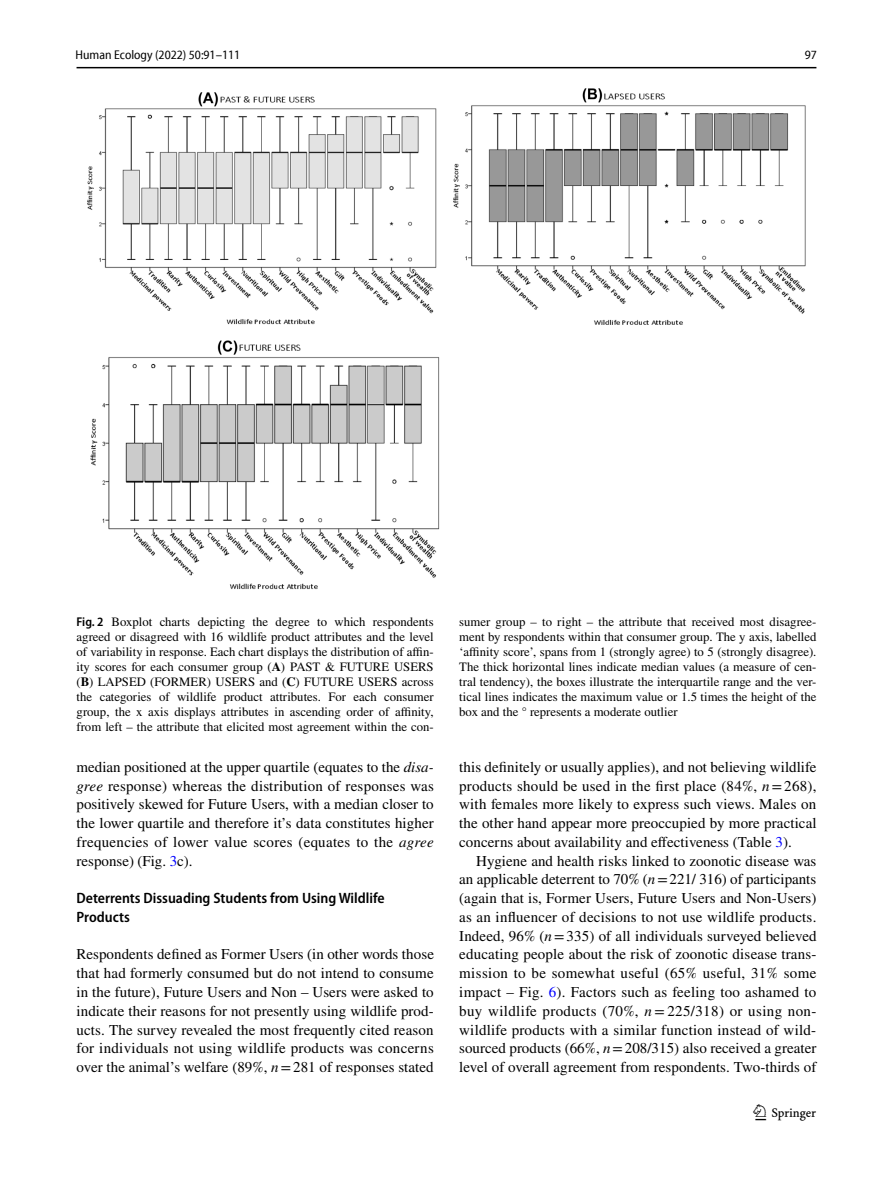
<style>
.page{position:relative;width:893px;height:1187px;background:#fff}
.page>*{position:absolute;margin:0;border:0;box-sizing:border-box;transform-origin:0 0}
.t1{font:22.5px "Springnew Regular 3";color:#000}
.t2{font:15px/18.8px "STIX";letter-spacing:.005em;color:#000;text-align:justify}
.t3{font:600 semi-condensed 15px/18.8px "Myriad Pro";color:#000}
.t4{font:12.75px/15px "STIX";color:#000;text-align:justify}
.t5{font:semi-condensed 12.75px "Myriad Pro Unic";color:#000}
.s1{font-family:"Myriad Pro";font-weight:600;font-stretch:semi-condensed}
.s2{font-weight:700}
.s3{font-style:italic}
.s4{color:#00f}
</style>
<div class="page">
<hr style="left:77px;top:67px;width:739px;height:1px;background:#000">
<img style="left:87px;top:88px;width:719px;height:502px">
<p class="t5" style="left:76px;top:50px;width:166px">Human Ecology (2022) 50:91–111</p>
<p class="t5" style="left:805px;top:50px;width:14px">97</p>
<p class="t4" style="left:77px;top:614px;width:359px"><span class="s1">Fig. 2</span> Boxplot charts depicting the degree to which respondents agreed or disagreed with 16 wildlife product attributes and the level of variability in response. Each chart displays the distribution of affin&shy;ity scores for each consumer group (<span class="s2">A</span>) PAST &amp; FUTURE USERS (<span class="s2">B</span>) LAPSED (FORMER) USERS and (<span class="s2">C</span>) FUTURE USERS across the categories of wildlife product attributes. For each consumer group, the x axis displays attributes in ascending order of affinity, from left – the attribute that elicited most agreement within the con-</p>
<p class="t4" style="left:459px;top:614px;width:359px">sumer group – to right – the attribute that received most disagree&shy;ment by respondents within that consumer group. The y axis, labelled ‘affinity score’, spans from 1 (strongly agree) to 5 (strongly disagree).<br>The thick horizontal lines indicate median values (a measure of cen&shy;tral tendency), the boxes illustrate the interquartile range and the ver&shy;tical lines indicates the maximum value or 1.5 times the height of the box and the ° represents a moderate outlier</p>
<p class="t2" style="left:77px;top:758px;width:359px">median positioned at the upper quartile (equates to the <span class="s3">disa&shy;gree</span> response) whereas the distribution of responses was positively skewed for Future Users, with a median closer to the lower quartile and therefore it’s data constitutes higher frequencies of lower value scores (equates to the <span class="s3">agree </span>response) (Fig. <span class="s4">3</span>c).</p>
<p class="t3" style="left:77px;top:889px;width:310px">Deterrents Dissuading Students from Using Wildlife<br>Products</p>
<p class="t2" style="left:77px;top:946px;width:359px">Respondents defined as Former Users (in other words those that had formerly consumed but do not intend to consume in the future), Future Users and Non – Users were asked to indicate their reasons for not presently using wildlife prod&shy;ucts. The survey revealed the most frequently cited reason for individuals not using wildlife products was concerns over the animal’s welfare (89%, <span class="s3">n</span>=281 of responses stated</p>
<p class="t2" style="left:459px;top:758px;width:359px">this definitely or usually applies), and not believing wildlife products should be used in the first place (84%, <span class="s3">n</span>=268), with females more likely to express such views. Males on the other hand appear more preoccupied by more practical concerns about availability and effectiveness (Table <span class="s4">3</span>).</p>
<p class="t2" style="left:459px;top:852px;width:359px;text-indent:17px">Hygiene and health risks linked to zoonotic disease was an applicable deterrent to 70% (<span class="s3">n</span>=221/ 316) of participants (again that is, Former Users, Future Users and Non-Users) as an influencer of decisions to not use wildlife products.<br>Indeed, 96% (<span class="s3">n</span>=335) of all individuals surveyed believed educating people about the risk of zoonotic disease trans&shy;mission to be somewhat useful (65% useful, 31% some impact – Fig. <span class="s4">6</span>). Factors such as feeling too ashamed to buy wildlife products (70%, <span class="s3">n</span>= 225/318) or using non&shy;wildlife products with a similar function instead of wild&shy;sourced products (66%, <span class="s3">n</span>=208/315) also received a greater level of overall agreement from respondents. Two-thirds of</p>
<h1 class="t1" style="left:755px;top:1104px;width:62px">1 3</h1>
</div>
